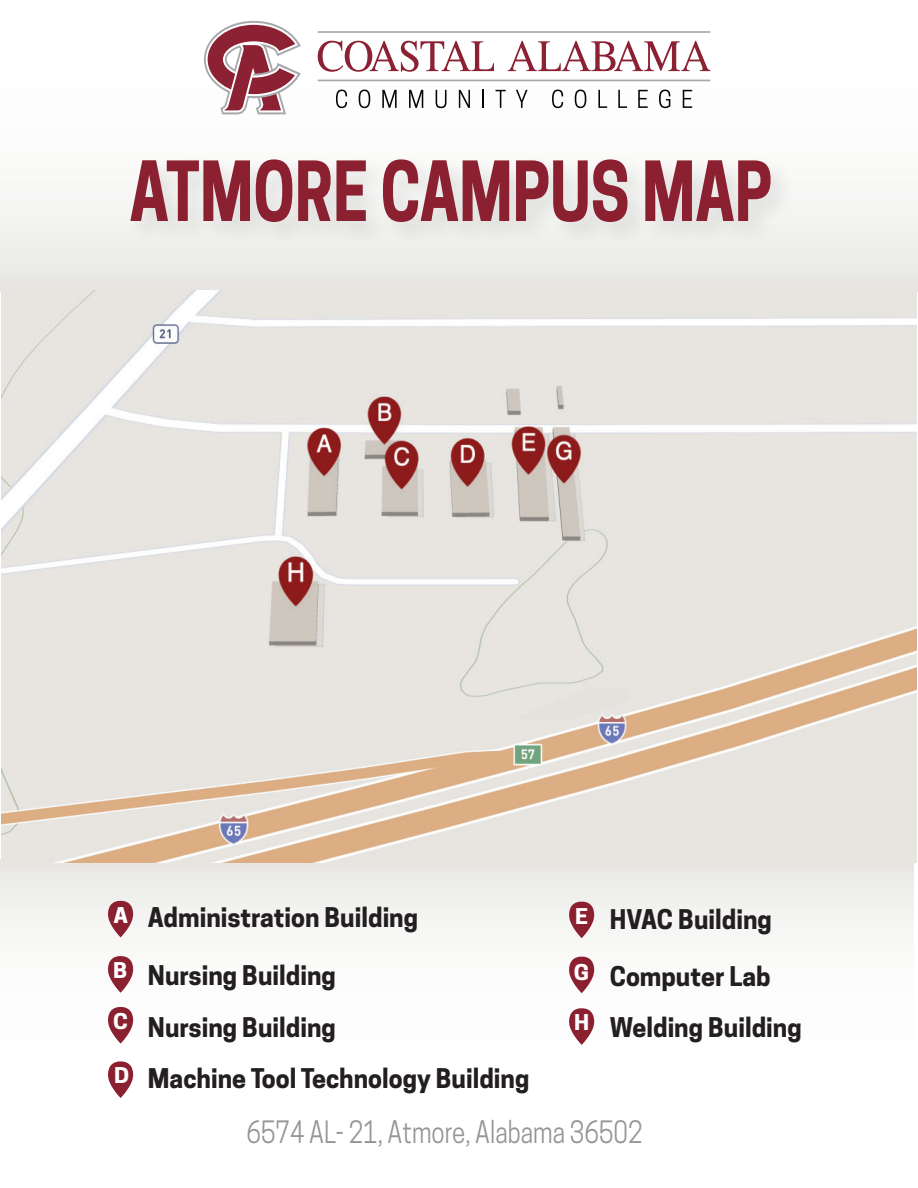
<style>
.page{position:relative;width:918px;height:1188px;background:#fff}
.page>*{position:absolute;margin:0;border:0;box-sizing:border-box;transform-origin:0 0}
.t1{font:700 77.7px "Cooper Hewitt";color:#8b2031;scale:.79 1}
.t2{font:28.95px "Cooper Hewitt";color:#939598;scale:.84 1}
.t3{font:700 25.5px/51.3px "Cooper Hewitt";color:#231f20}
.t4{font:700 20.4px "Cooper Hewitt";color:#fff;scale:1.12 1}
</style>
<div class="page">
<div style="left:1px;top:22px;width:916px;height:269px;background:linear-gradient(to bottom,#fff,#ecece8)"></div>
<div style="left:0;top:859px;width:913px;height:329px;background:linear-gradient(to bottom,#f1f1ee,#fff)"></div>
<svg style="left:204px;top:21px;width:97px;height:93px"></svg>
<svg style="left:318px;top:41px;width:176px;height:31px"></svg>
<svg style="left:508px;top:41px;width:202px;height:30px"></svg>
<hr style="left:318px;top:31px;width:392px;height:2px;background:#a7a9ac">
<hr style="left:318px;top:80px;width:392px;height:1px;background:#a7a9ac">
<svg style="left:336px;top:90px;width:11px;height:18px"></svg>
<svg style="left:359px;top:90px;width:11px;height:18px"></svg>
<svg style="left:382px;top:90px;width:15px;height:18px"></svg>
<svg style="left:409px;top:90px;width:14px;height:18px"></svg>
<svg style="left:436px;top:90px;width:11px;height:18px"></svg>
<svg style="left:459px;top:90px;width:11px;height:18px"></svg>
<svg style="left:483px;top:90px;width:1px;height:18px"></svg>
<svg style="left:496px;top:90px;width:10px;height:18px"></svg>
<svg style="left:516px;top:90px;width:12px;height:18px"></svg>
<svg style="left:552px;top:90px;width:11px;height:18px"></svg>
<svg style="left:575px;top:90px;width:11px;height:18px"></svg>
<svg style="left:598px;top:90px;width:9px;height:18px"></svg>
<svg style="left:618px;top:90px;width:9px;height:18px"></svg>
<svg style="left:638px;top:90px;width:10px;height:18px"></svg>
<svg style="left:659px;top:90px;width:11px;height:18px"></svg>
<svg style="left:683px;top:90px;width:9px;height:18px"></svg>
<img style="left:117px;top:140px;width:689px;height:132px">
<svg style="left:108px;top:901px;width:25px;height:36px"></svg>
<div style="left:114px;top:904px;width:15px;height:16px;background:#8b2031;border-radius:50%"></div>
<svg style="left:108px;top:1007px;width:25px;height:37px"></svg>
<div style="left:114px;top:1010px;width:15px;height:16px;background:#8b2031;border-radius:50%"></div>
<svg style="left:108px;top:1061px;width:25px;height:37px"></svg>
<div style="left:114px;top:1065px;width:15px;height:16px;background:#8b2031;border-radius:50%"></div>
<svg style="left:569px;top:902px;width:25px;height:36px"></svg>
<div style="left:575px;top:905px;width:15px;height:16px;background:#8b2031;border-radius:50%"></div>
<svg style="left:569px;top:957px;width:25px;height:36px"></svg>
<div style="left:575px;top:960px;width:15px;height:16px;background:#8b2031;border-radius:50%"></div>
<svg style="left:108px;top:956px;width:25px;height:37px"></svg>
<div style="left:114px;top:959px;width:15px;height:16px;background:#8b2031;border-radius:50%"></div>
<svg style="left:569px;top:1008px;width:25px;height:37px"></svg>
<div style="left:575px;top:1012px;width:15px;height:16px;background:#8b2031;border-radius:50%"></div>
<img style="left:1px;top:290px;width:916px;height:573px">
<h1 class="t1" style="left:130px;top:146px;width:815px">ATMORE CAMPUS MAP</h1>
<p class="t4" style="left:113px;top:903px;width:15px">A</p>
<p class="t4" style="left:113px;top:958px;width:14px">B</p>
<p class="t4" style="left:113px;top:1010px;width:15px">C</p>
<p class="t4" style="left:114px;top:1063px;width:15px">D</p>
<p class="t3" style="left:148px;top:891px;width:272px">Administration Building</p>
<p class="t4" style="left:575px;top:904px;width:13px">E</p>
<p class="t3" style="left:610px;top:893px;width:164px">HVAC Building</p>
<p class="t4" style="left:574px;top:960px;width:15px">G</p>
<p class="t3" style="left:148px;top:949px;width:189px">Nursing Building</p>
<p class="t3" style="left:610px;top:951px;width:194px">Computer Lab<br>Welding Building</p>
<p class="t4" style="left:574px;top:1011px;width:15px">H</p>
<p class="t3" style="left:148px;top:1001px;width:383px">Nursing Building<br>Machine Tool Technology Building</p>
<p class="t2" style="left:247px;top:1116px;width:473px">6574 AL- 21, Atmore, Alabama 36502</p>
</div>
